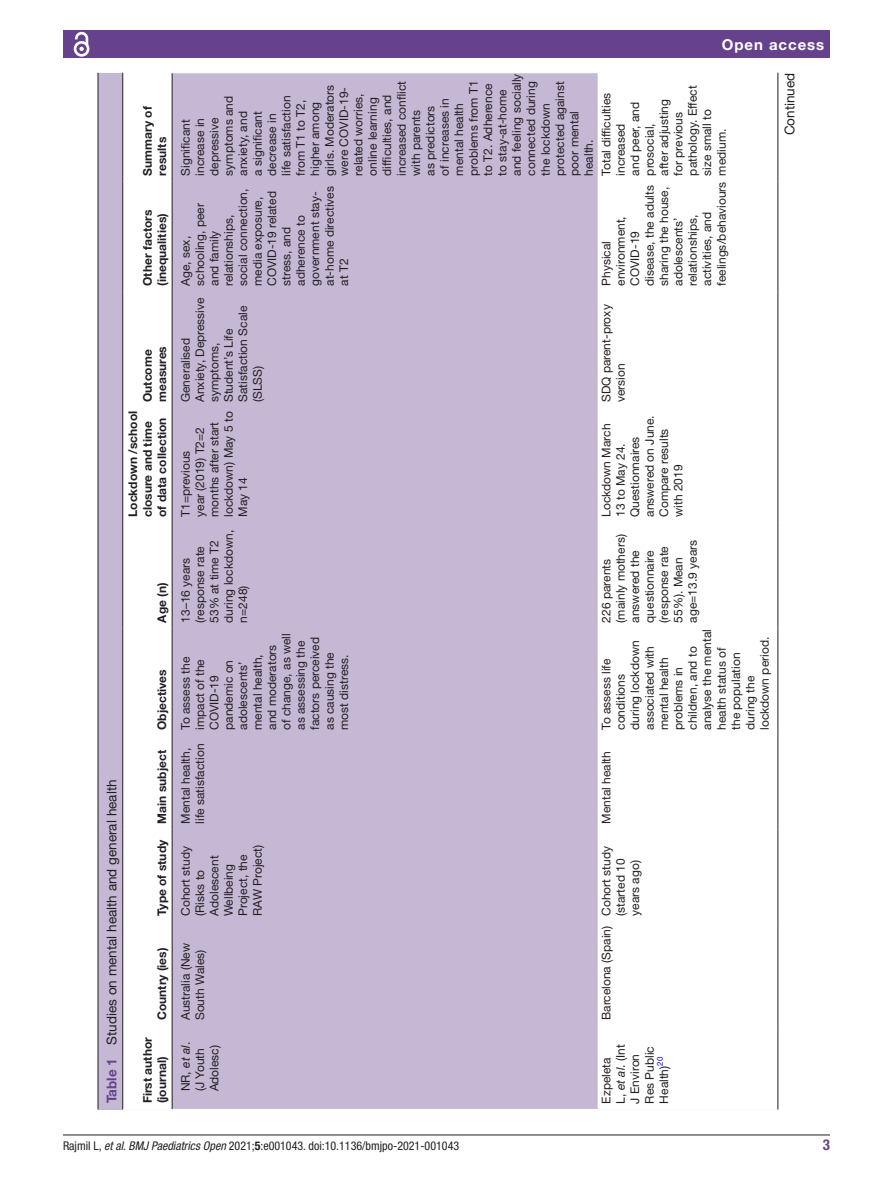
<style>
.page{position:relative;width:893px;height:1191px;background:#fff}
.page>*{position:absolute;margin:0;border:0;box-sizing:border-box;transform-origin:0 0}
.t1{font:700 15px "Helvetica Neue LT Std";letter-spacing:.065em;color:#fff}
.t2{font:700 condensed 15px "Helvetica Neue LT Std";color:#66428c}
.t3{font:13.5px "Helvetica Neue LT Std";color:#231f20}
.t4{font:12px/14.4px "Helvetica Neue LT Std";color:#231f20}
.t5{font:700 12px/14.4px "Helvetica Neue LT Std";color:#231f20}
.t6{font:condensed 12px "Helvetica Neue LT Std";color:#231f20}
.s1{font-weight:700;color:#66428c}
.s2{font-style:italic}
.s3{font-weight:700}
</style>
<div class="page">
<hr style="left:63px;top:1134px;width:767px;height:1px;background:#231f20">
<div style="left:63px;top:31px;width:767px;height:27px;background:#66428c"></div>
<svg style="left:73px;top:31px;width:17px;height:26px"></svg>
<div style="left:98px;top:73px;width:680px;height:1036px;background:#c4b8d4"></div>
<hr style="left:98px;top:73px;width:1px;height:1036px;background:#231f20">
<div style="left:123px;top:73px;width:654px;height:1036px;background:#fff"></div>
<svg style="left:173px;top:73px;width:424px;height:1036px"></svg>
<hr style="left:122px;top:1026px;width:1px;height:83px;background:#231f20">
<hr style="left:172px;top:1026px;width:1px;height:83px;background:#231f20">
<hr style="left:122px;top:922px;width:1px;height:104px;background:#231f20">
<hr style="left:172px;top:922px;width:1px;height:104px;background:#231f20">
<hr style="left:122px;top:829px;width:1px;height:93px;background:#231f20">
<hr style="left:172px;top:829px;width:1px;height:93px;background:#231f20">
<hr style="left:122px;top:736px;width:1px;height:93px;background:#231f20">
<hr style="left:172px;top:736px;width:1px;height:93px;background:#231f20">
<hr style="left:122px;top:628px;width:1px;height:108px;background:#231f20">
<hr style="left:172px;top:628px;width:1px;height:108px;background:#231f20">
<hr style="left:122px;top:523px;width:1px;height:105px;background:#231f20">
<hr style="left:172px;top:523px;width:1px;height:105px;background:#231f20">
<hr style="left:122px;top:408px;width:1px;height:115px;background:#231f20">
<hr style="left:172px;top:408px;width:1px;height:115px;background:#231f20">
<hr style="left:122px;top:292px;width:1px;height:116px;background:#231f20">
<hr style="left:172px;top:292px;width:1px;height:116px;background:#231f20">
<hr style="left:122px;top:181px;width:1px;height:111px;background:#231f20">
<hr style="left:172px;top:181px;width:1px;height:111px;background:#231f20">
<hr style="left:122px;top:73px;width:1px;height:108px;background:#231f20">
<hr style="left:172px;top:73px;width:1px;height:108px;background:#231f20">
<hr style="left:777px;top:1026px;width:1px;height:83px;background:#231f20">
<hr style="left:777px;top:922px;width:1px;height:104px;background:#231f20">
<hr style="left:777px;top:829px;width:1px;height:93px;background:#231f20">
<hr style="left:777px;top:736px;width:1px;height:93px;background:#231f20">
<hr style="left:777px;top:628px;width:1px;height:108px;background:#231f20">
<hr style="left:777px;top:523px;width:1px;height:105px;background:#231f20">
<hr style="left:777px;top:408px;width:1px;height:115px;background:#231f20">
<hr style="left:777px;top:292px;width:1px;height:116px;background:#231f20">
<hr style="left:777px;top:181px;width:1px;height:111px;background:#231f20">
<hr style="left:777px;top:73px;width:1px;height:108px;background:#231f20">
<p class="t5" style="left:140px;top:176px;width:71px;rotate:-90deg">Summary of results</p>
<p class="t5" style="left:140px;top:286px;width:78px;rotate:-90deg">Other factors (inequalities)</p>
<p class="t5" style="left:140px;top:402px;width:57px;rotate:-90deg">Outcome measures</p>
<p class="t5" style="left:126px;top:517px;width:107px;rotate:-90deg">Lockdown /school closure and time of data collection</p>
<p class="t3" style="left:104px;top:1103px;width:325px;rotate:-90deg"><span class="s1">Table 1</span> Studies on mental health and general health</p>
<p class="t5" style="left:154px;top:622px;width:42px;rotate:-90deg">Age (n)</p>
<p class="t5" style="left:154px;top:730px;width:62px;rotate:-90deg">Objectives</p>
<p class="t5" style="left:154px;top:823px;width:75px;rotate:-90deg">Main subject</p>
<p class="t5" style="left:154px;top:916px;width:78px;rotate:-90deg">Type of study</p>
<p class="t5" style="left:154px;top:1020px;width:74px;rotate:-90deg">Country (ies)</p>
<p class="t5" style="left:140px;top:1103px;width:68px;rotate:-90deg">First author (journal)</p>
<p class="t4" style="left:178px;top:176px;width:103px;rotate:-90deg">Significant increase in depressive symptoms and anxiety, and<br>a significant decrease in<br>life satisfaction from T1 to T2, higher among girls. Moderators were COVID-19- related worries, online learning difficulties, and increased conflict with parents<br>as predictors<br>of increases in mental health problems from T1 to T2. Adherence to stay-at-home and feeling socially connected during the lockdown protected against poor mental health.</p>
<p class="t4" style="left:178px;top:286px;width:101px;rotate:-90deg">Age, sex, schooling, peer and family relationships, social connection, media exposure,<br>COVID-19 related stress, and adherence to government stay&shy;at-home directives at T2</p>
<p class="t4" style="left:178px;top:402px;width:106px;rotate:-90deg">Generalised<br>Anxiety, Depressive symptoms,<br>Student’s Life<br>Satisfaction Scale (SLSS)</p>
<p class="t4" style="left:178px;top:517px;width:107px;rotate:-90deg">T1=previous<br>year (2019) T2=2 months after start lockdown) May 5 to<br>May 14</p>
<p class="t4" style="left:178px;top:622px;width:94px;rotate:-90deg">13–16 years (response rate<br>53% at time T2 during lockdown, n=248)</p>
<p class="t4" style="left:178px;top:730px;width:98px;rotate:-90deg">To assess the impact of the<br>COVID-19 pandemic on adolescents’ mental health, and moderators of change, as well as assessing the factors perceived as causing the most distress.</p>
<p class="t4" style="left:178px;top:823px;width:81px;rotate:-90deg">Mental health, life satisfaction</p>
<p class="t1" style="left:722px;top:35px;width:104px">Open access</p>
<p class="t4" style="left:599px;top:176px;width:92px;rotate:-90deg">Total difficulties increased<br>and peer, and prosocial,<br>after adjusting for previous pathology. Effect size small to medium.</p>
<p class="t4" style="left:599px;top:286px;width:106px;rotate:-90deg">Physical environment,<br>COVID-19<br>disease, the adults sharing the house, adolescents’ relationships, activities, and feelings/behaviours</p>
<p class="t4" style="left:599px;top:402px;width:99px;rotate:-90deg">SDQ parent-proxy version</p>
<p class="t4" style="left:599px;top:517px;width:103px;rotate:-90deg">Lockdown March<br>13 to May 24.<br>Questionnaires answered on June.<br>Compare results with 2019</p>
<p class="t4" style="left:599px;top:622px;width:90px;rotate:-90deg">226 parents (mainly mothers) answered the questionnaire (response rate<br>55%). Mean age=13.9 years</p>
<p class="t4" style="left:599px;top:730px;width:102px;rotate:-90deg">To assess life conditions<br>during lockdown associated with mental health problems in children, and to analyse the mental health status of the population during the lockdown period.</p>
<p class="t4" style="left:599px;top:823px;width:74px;rotate:-90deg">Mental health</p>
<p class="t3" style="left:782px;top:135px;width:64px;rotate:-90deg">Continued</p>
<p class="t4" style="left:178px;top:916px;width:73px;rotate:-90deg">Cohort study (Risks to<br>Adolescent<br>Wellbeing<br>Project, the<br>RAW Project)</p>
<p class="t4" style="left:178px;top:1020px;width:79px;rotate:-90deg">Australia (New<br>South Wales)</p>
<p class="t4" style="left:599px;top:916px;width:71px;text-indent:-104px;rotate:-90deg">Barcelona (Spain) Cohort study (started 10 years ago)</p>
<p class="t4" style="left:178px;top:1091px;width:51px;rotate:-90deg">NR, <span class="s2">et al</span>. (J Youth<br>Adolesc)</p>
<p class="t4" style="left:599px;top:1103px;width:61px;rotate:-90deg">Ezpeleta<br>L, <span class="s2">et al</span>. (Int<br>J Environ<br>Res Public<br>Health)<sup>20</sup></p>
<p class="t6" style="left:63px;top:1138px;width:398px">Rajmil L, <span class="s2">et al</span>. <span class="s2">BMJ Paediatrics Open</span> 2021;<span class="s3">5</span>:e001043. doi:10.1136/bmjpo-2021-001043</p>
<p class="t2" style="left:823px;top:1135px;width:9px">3</p>
</div>
